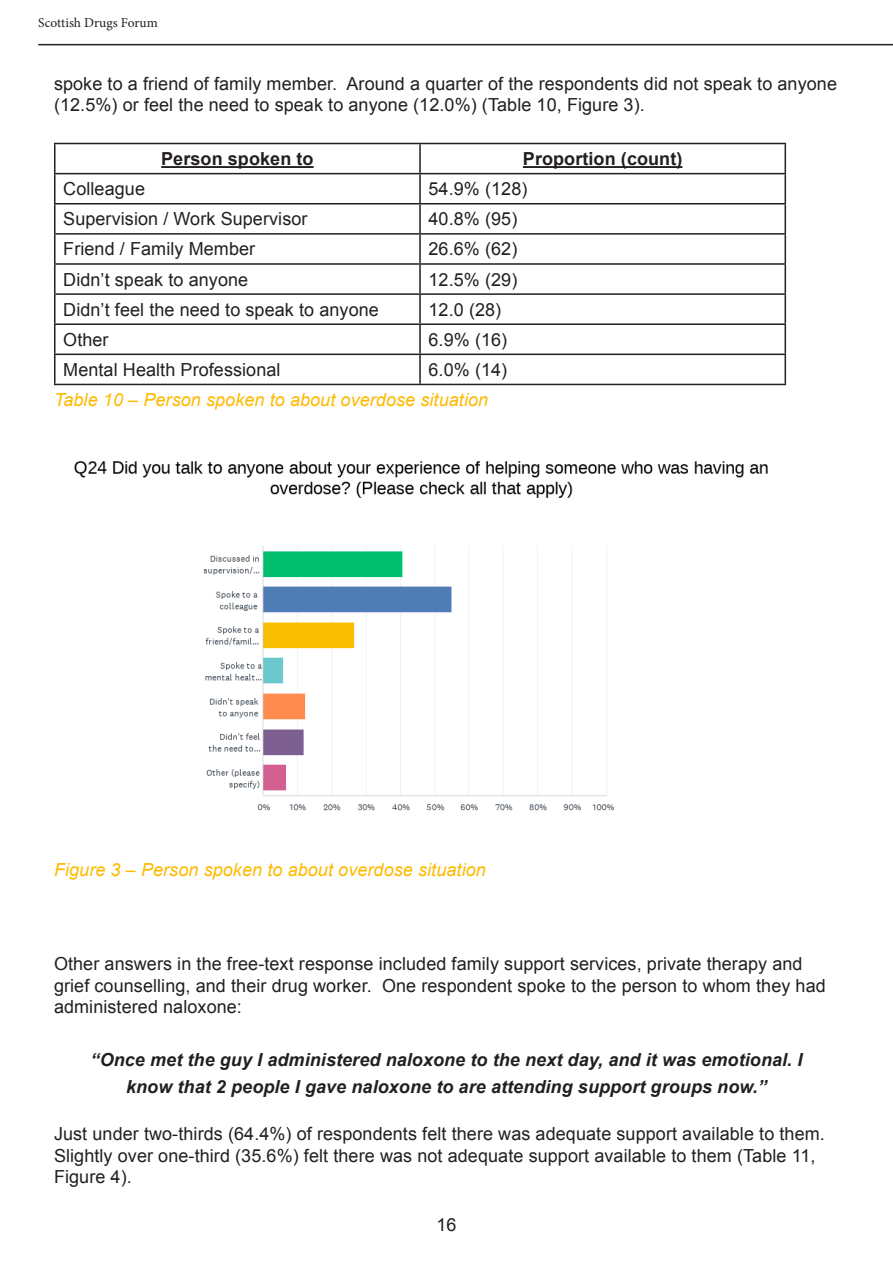
<style>
.page{position:relative;width:893px;height:1263px;background:#fff}
.page>*{position:absolute;margin:0;border:0;box-sizing:border-box;transform-origin:0 0}
.Report_Body_of_Text{font:18px/21.6px "Arial";letter-spacing:.005em;color:#231f20}
.t1{font:italic 700 18px/27px "Arial";letter-spacing:.005em;color:#231f20;text-align:center}
.Report_Body_of_Text-2{font:italic 18px "Arial";letter-spacing:.005em;color:#feb900}
.Report_Body_of_Text-3{font:700 18px "Arial";letter-spacing:.005em;color:#231f20}
.t2{font:13.5px "Minion Pro";color:#231f20}
</style>
<div class="page">
<hr style="left:38px;top:44px;width:855px;height:1px;background:#231f20">
<hr style="left:54px;top:143px;width:366px;height:1px;background:#231f20">
<hr style="left:54px;top:144px;width:2px;height:29px;background:#231f20">
<hr style="left:420px;top:143px;width:366px;height:1px;background:#231f20">
<hr style="left:419px;top:144px;width:2px;height:29px;background:#231f20">
<hr style="left:784px;top:144px;width:2px;height:29px;background:#231f20">
<hr style="left:54px;top:173px;width:366px;height:1px;background:#231f20">
<hr style="left:54px;top:174px;width:2px;height:29px;background:#231f20">
<hr style="left:420px;top:173px;width:366px;height:1px;background:#231f20">
<hr style="left:419px;top:174px;width:2px;height:29px;background:#231f20">
<hr style="left:784px;top:174px;width:2px;height:29px;background:#231f20">
<hr style="left:54px;top:203px;width:366px;height:1px;background:#231f20">
<hr style="left:54px;top:204px;width:2px;height:29px;background:#231f20">
<hr style="left:420px;top:203px;width:366px;height:1px;background:#231f20">
<hr style="left:419px;top:204px;width:2px;height:29px;background:#231f20">
<hr style="left:784px;top:204px;width:2px;height:29px;background:#231f20">
<hr style="left:54px;top:233px;width:366px;height:2px;background:#231f20">
<hr style="left:54px;top:235px;width:2px;height:28px;background:#231f20">
<hr style="left:420px;top:233px;width:366px;height:2px;background:#231f20">
<hr style="left:419px;top:235px;width:2px;height:28px;background:#231f20">
<hr style="left:784px;top:235px;width:2px;height:28px;background:#231f20">
<hr style="left:54px;top:263px;width:366px;height:2px;background:#231f20">
<hr style="left:54px;top:265px;width:2px;height:28px;background:#231f20">
<hr style="left:420px;top:263px;width:366px;height:2px;background:#231f20">
<hr style="left:419px;top:265px;width:2px;height:28px;background:#231f20">
<hr style="left:784px;top:265px;width:2px;height:28px;background:#231f20">
<hr style="left:54px;top:293px;width:366px;height:2px;background:#231f20">
<hr style="left:54px;top:295px;width:2px;height:28px;background:#231f20">
<hr style="left:420px;top:293px;width:366px;height:2px;background:#231f20">
<hr style="left:419px;top:295px;width:2px;height:28px;background:#231f20">
<hr style="left:784px;top:295px;width:2px;height:28px;background:#231f20">
<hr style="left:54px;top:323px;width:366px;height:2px;background:#231f20">
<hr style="left:54px;top:325px;width:2px;height:29px;background:#231f20">
<hr style="left:420px;top:323px;width:366px;height:2px;background:#231f20">
<hr style="left:419px;top:325px;width:2px;height:29px;background:#231f20">
<hr style="left:784px;top:325px;width:2px;height:29px;background:#231f20">
<hr style="left:54px;top:354px;width:366px;height:1px;background:#231f20">
<hr style="left:54px;top:355px;width:2px;height:29px;background:#231f20">
<hr style="left:420px;top:354px;width:366px;height:1px;background:#231f20">
<hr style="left:419px;top:355px;width:2px;height:29px;background:#231f20">
<hr style="left:784px;top:355px;width:2px;height:29px;background:#231f20">
<hr style="left:54px;top:384px;width:366px;height:1px;background:#231f20">
<hr style="left:420px;top:384px;width:366px;height:1px;background:#231f20">
<hr style="left:161px;top:166px;width:153px;height:2px;background:#231f20">
<hr style="left:523px;top:166px;width:159px;height:2px;background:#231f20">
<img style="left:74px;top:461px;width:694px;height:350px">
<p class="t2" style="left:38px;top:13px;width:121px">Scottish Drugs Forum</p>
<p class="Report_Body_of_Text" style="left:54px;top:73px;width:784px">spoke to a friend of family member. Around a quarter of the respondents did not speak to anyone (12.5%) or feel the need to speak to anyone (12.0%) (Table 10, Figure 3).</p>
<p class="Report_Body_of_Text-3" style="left:161px;top:147px;width:154px">Person spoken to</p>
<p class="Report_Body_of_Text-3" style="left:523px;top:147px;width:161px">Proportion (count)</p>
<p class="Report_Body_of_Text" style="left:63px;top:178px;width:83px">Colleague</p>
<p class="Report_Body_of_Text" style="left:429px;top:178px;width:100px">54.9% (128)</p>
<p class="Report_Body_of_Text" style="left:63px;top:208px;width:246px">Supervision / Work Supervisor</p>
<p class="Report_Body_of_Text" style="left:429px;top:208px;width:90px">40.8% (95)</p>
<p class="Report_Body_of_Text" style="left:63px;top:239px;width:193px">Friend / Family Member</p>
<p class="Report_Body_of_Text" style="left:429px;top:239px;width:90px">26.6% (62)</p>
<p class="Report_Body_of_Text" style="left:63px;top:269px;width:186px">Didn’t speak to anyone</p>
<p class="Report_Body_of_Text" style="left:429px;top:269px;width:90px">12.5% (29)</p>
<p class="Report_Body_of_Text" style="left:63px;top:299px;width:317px">Didn’t feel the need to speak to anyone</p>
<p class="Report_Body_of_Text" style="left:429px;top:299px;width:74px">12.0 (28)</p>
<p class="Report_Body_of_Text" style="left:63px;top:329px;width:47px">Other</p>
<p class="Report_Body_of_Text" style="left:429px;top:329px;width:80px">6.9% (16)</p>
<p class="Report_Body_of_Text" style="left:63px;top:359px;width:219px">Mental Health Professional</p>
<p class="Report_Body_of_Text" style="left:429px;top:359px;width:80px">6.0% (14)</p>
<p class="Report_Body_of_Text-2" style="left:54px;top:388px;width:436px">Table 10 – Person spoken to about overdose situation</p>
<p class="Report_Body_of_Text-2" style="left:54px;top:858px;width:433px">Figure 3 – Person spoken to about overdose situation</p>
<p class="Report_Body_of_Text" style="left:54px;top:953px;width:773px">Other answers in the free-text response included family support services, private therapy and grief counselling, and their drug worker. One respondent spoke to the person to whom they had administered naloxone:</p>
<p class="t1" style="left:91px;top:1047px;width:713px">“Once met the guy I administered naloxone to the next day, and it was emotional. I know that 2 people I gave naloxone to are attending support groups now.”</p>
<p class="Report_Body_of_Text" style="left:54px;top:1123px;width:772px">Just under two-thirds (64.4%) of respondents felt there was adequate support available to them.<br>Slightly over one-third (35.6%) felt there was not adequate support available to them (Table 11,<br>Figure 4).</p>
<p class="Report_Body_of_Text" style="left:436px;top:1214px;width:22px">16</p>
</div>
